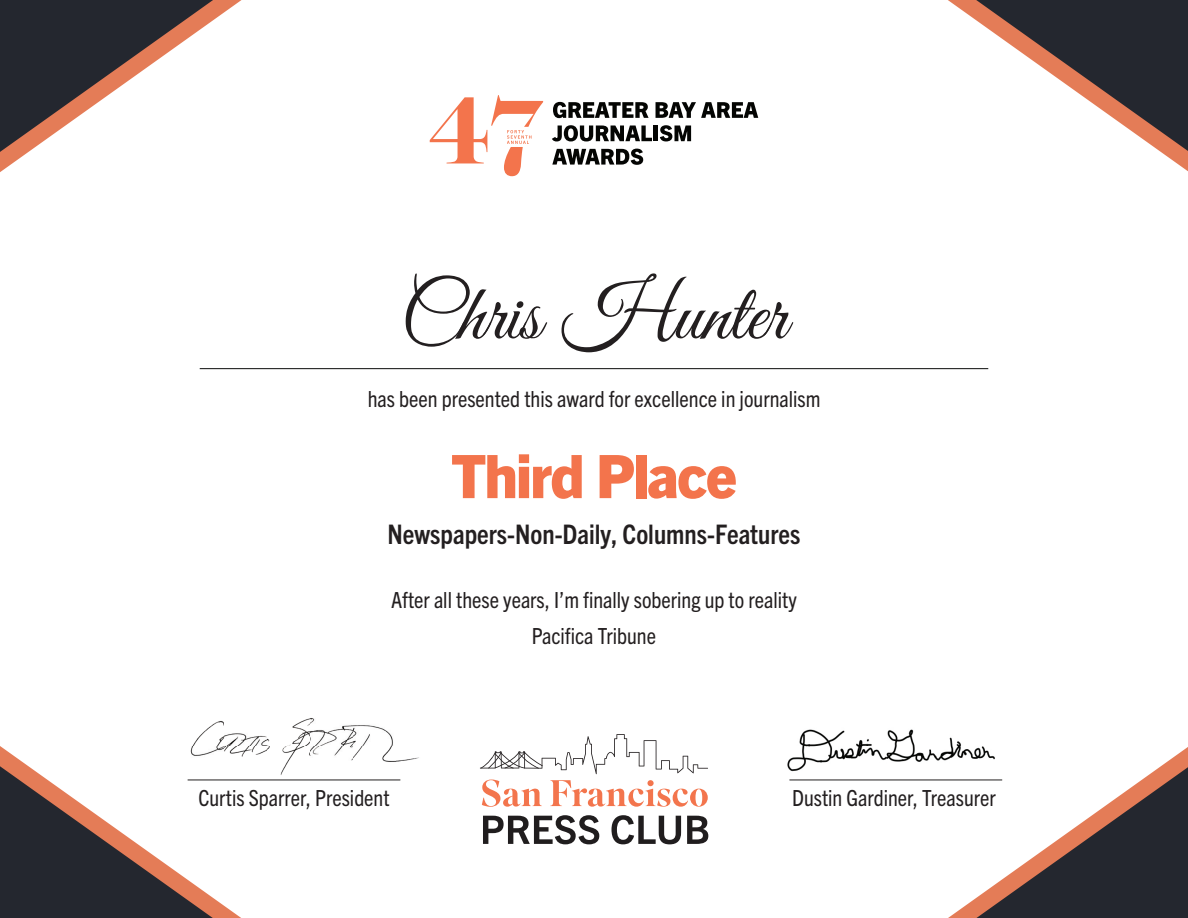
<style>
.page{position:relative;width:1188px;height:918px;background:#fff}
.page>*{position:absolute;margin:0;border:0;box-sizing:border-box;transform-origin:0 0}
.t1{font:81px "Great Vibes";color:#231f20}
.t2{font:800 60px "Trade Gothic Next LT Pro";letter-spacing:-.03em;color:#f3744c}
.t3{font:700 condensed 27px "Trade Gothic Next";color:#231f20}
.t4{font:condensed 22.5px/36px "Trade Gothic Next";color:#231f20;text-align:center}
</style>
<div class="page">
<img style="left:787px;top:729px;width:197px;height:43px">
<img style="left:192px;top:718px;width:227px;height:63px">
<hr style="left:188px;top:780px;width:212px;height:1px;background:#231f20">
<hr style="left:789px;top:780px;width:213px;height:1px;background:#231f20">
<svg style="left:553px;top:102px;width:96px;height:16px"></svg>
<svg style="left:656px;top:102px;width:102px;height:16px"></svg>
<svg style="left:552px;top:125px;width:100px;height:16px"></svg>
<hr style="left:654px;top:126px;width:4px;height:15px;background:#040503">
<svg style="left:660px;top:125px;width:31px;height:16px"></svg>
<svg style="left:552px;top:149px;width:91px;height:16px"></svg>
<svg style="left:430px;top:95px;width:113px;height:81px"></svg>
<svg style="left:948px;top:747px;width:240px;height:171px"></svg>
<svg style="left:0;top:0;width:242px;height:172px"></svg>
<svg style="left:0;top:746px;width:241px;height:172px"></svg>
<svg style="left:948px;top:0;width:240px;height:171px"></svg>
<svg style="left:480px;top:734px;width:228px;height:40px"></svg>
<svg style="left:483px;top:815px;width:116px;height:29px"></svg>
<svg style="left:612px;top:815px;width:69px;height:29px"></svg>
<svg style="left:687px;top:816px;width:21px;height:28px"></svg>
<svg style="left:482px;top:780px;width:60px;height:27px"></svg>
<svg style="left:550px;top:780px;width:158px;height:27px"></svg>
<hr style="left:200px;top:368px;width:788px;height:1px;background:#0b0c0b">
<h1 class="t1" style="left:401px;top:270px;width:388px">Chris Hunter</h1>
<p class="t4" style="left:368px;top:381px;width:454px">has been presented this award for excellence in journalism</p>
<h2 class="t2" style="left:451px;top:435px;width:287px">Third Place</h2>
<p class="t3" style="left:388px;top:518px;width:414px">Newspapers-Non-Daily, Columns-Features</p>
<p class="t4" style="left:391px;top:582px;width:407px">After all these years, I’m finally sobering up to reality<br>Pacifica Tribune</p>
<p class="t4" style="left:198px;top:779px;width:193px">Curtis Sparrer, President</p>
<p class="t4" style="left:792px;top:779px;width:205px">Dustin Gardiner, Treasurer</p>
</div>
